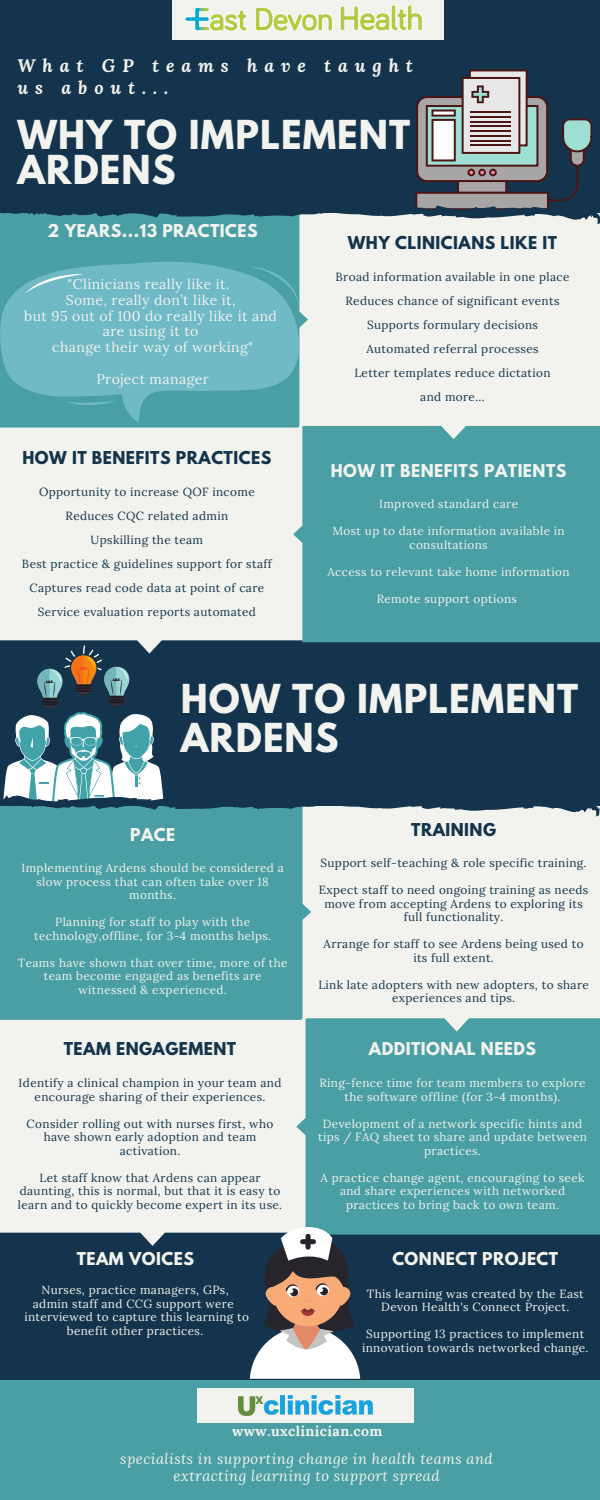
<style>
.page{position:relative;width:600px;height:1500px;background:#499fa4}
.page>*{position:absolute;margin:0;border:0;box-sizing:border-box;transform-origin:0 0}
.t1{font:700 35.4px/35.2px "League Spartan";letter-spacing:.03em;color:#f2f3ee}
.t2{font:italic 700 18px/21.8px "Lora";letter-spacing:.38em;color:#f2f3ee}
.t3{font:700 15.7px "League Spartan";letter-spacing:.03em;color:#f2f3ee}
.t4{font:700 15.7px "League Spartan";letter-spacing:.03em;color:#13344c}
.t5{font:italic 14.7px/16.5px "Lora";letter-spacing:.03em;color:#f2f3ee;text-align:center}
.t6{font:14px/15.8px "Lora";letter-spacing:.03em;color:#f2f3ee;text-align:center}
.t7{font:700 14px "Lora";letter-spacing:.03em;color:#f2f3ee}
.t8{font:11.8px/13.5px "Lora";letter-spacing:.03em;color:#f2f3ee;text-align:center}
.t9{font:11.8px/13.5px "Lora";letter-spacing:.03em;color:#13344c;text-align:center}
</style>
<div class="page">
<div style="left:0;top:1186px;width:600px;height:194px;background:#13344c"></div>
<div style="left:0;top:1020px;width:296px;height:226px;background:#f2f3ee"></div>
<svg style="left:296px;top:1020px;width:304px;height:215px"></svg>
<div style="left:303px;top:817px;width:297px;height:215px;background:#f2f3ee"></div>
<svg style="left:0;top:817px;width:311px;height:203px"></svg>
<div style="left:0;top:428px;width:304px;height:217px;background:#f2f3ee"></div>
<svg style="left:293px;top:428px;width:11px;height:214px;background:#d2e2df"></svg>
<div style="left:299px;top:224px;width:301px;height:215px;background:#f2f3ee"></div>
<svg style="left:0;top:224px;width:308px;height:204px"></svg>
<svg style="left:0;top:262px;width:299px;height:161px;fill:#70b9c6"></svg>
<svg style="left:65px;top:401px;width:52px;height:4px"></svg>
<svg style="left:250px;top:267px;width:49px;height:37px"></svg>
<svg style="left:25px;top:274px;width:58px;height:20px"></svg>
<div style="left:0;top:0;width:600px;height:213px;background:#13344c"></div>
<div style="left:172px;top:0;width:272px;height:40px;background:#f2f3ee"></div>
<img style="left:185px;top:5px;width:237px;height:26px">
<svg style="left:250px;top:1227px;width:110px;height:152px"></svg>
<div style="left:197px;top:1388px;width:216px;height:35px;background:#f2f3ee"></div>
<img style="left:239px;top:1396px;width:133px;height:19px">
<svg style="left:2px;top:69px;width:598px;height:155px"></svg>
<svg style="left:0;top:645px;width:600px;height:172px;background:#2e4f63"></svg>
<h2 class="t2" style="left:17px;top:55px;width:397px">What GP teams have taught us about...</h2>
<h1 class="t1" style="left:17px;top:122px;width:394px">WHY TO IMPLEMENT<br>ARDENS</h1>
<h3 class="t3" style="left:48px;top:223px;width:212px">2 YEARS...13 PRACTICES</h3>
<p class="t6" style="left:24px;top:276px;width:254px">"Clinicians really like it.<br>Some, really don’t like it,<br>but 95 out of 100 do really like it and are using it to<br>change their way of working"</p>
<p class="t6" style="left:96px;top:371px;width:114px">Project manager</p>
<h3 class="t4" style="left:23px;top:450px;width:250px">HOW IT BENEFITS PRACTICES</h3>
<p class="t9" style="left:22px;top:480px;width:251px;line-height:24px">Opportunity to increase QOF income Reduces CQC related admin<br>Upskilling the team<br>Best practice &amp; guidelines support for staff Captures read code data at point of care Service evaluation reports automated</p>
<h3 class="t4" style="left:348px;top:235px;width:211px">WHY CLINICIANS LIKE IT</h3>
<p class="t9" style="left:336px;top:264px;width:235px;line-height:24.2px">Broad information available in one place<br>Reduces chance of significant events<br>Supports formulary decisions<br>Automated referral processes<br>Letter templates reduce dictation<br>and more...</p>
<h3 class="t3" style="left:331px;top:463px;width:237px">HOW IT BENEFITS PATIENTS</h3>
<p class="t8" style="left:379px;top:497px;width:140px">Improved standard care</p>
<p class="t8" style="left:332px;top:524px;width:234px">Most up to date information available in consultations</p>
<p class="t8" style="left:328px;top:565px;width:244px">Access to relevant take home information</p>
<p class="t8" style="left:377px;top:592px;width:142px">Remote support options</p>
<h1 class="t1" style="left:181px;top:684px;width:399px;line-height:39px">HOW TO IMPLEMENT<br>ARDENS</h1>
<h3 class="t3" style="left:130px;top:827px;width:47px">PACE</h3>
<p class="t8" style="left:21px;top:861px;width:264px">Implementing Ardens should be considered a slow process that can often take over 18 months.</p>
<p class="t8" style="left:34px;top:915px;width:239px">Planning for staff to play with the technology,offline, for 3-4 months helps.</p>
<p class="t8" style="left:18px;top:956px;width:271px">Teams have shown that over time, more of the team become engaged as benefits are witnessed &amp; experienced.</p>
<h3 class="t4" style="left:64px;top:1041px;width:174px">TEAM ENGAGEMENT</h3>
<p class="t9" style="left:19px;top:1076px;width:264px">Identify a clinical champion in your team and encourage sharing of their experiences.</p>
<p class="t9" style="left:27px;top:1117px;width:248px">Consider rolling out with nurses first, who have shown early adoption and team activation.</p>
<p class="t9" style="left:18px;top:1171px;width:266px">Let staff know that Ardens can appear daunting, this is normal, but that it is easy to learn and to quickly become expert in its use.</p>
<h3 class="t3" style="left:77px;top:1251px;width:119px">TEAM VOICES</h3>
<p class="t8" style="left:24px;top:1283px;width:226px">Nurses, practice managers, GPs, admin staff and CCG support were interviewed to capture this learning to benefit other practices.</p>
<h3 class="t4" style="left:411px;top:821px;width:86px">TRAINING</h3>
<p class="t9" style="left:321px;top:856px;width:268px">Support self-teaching &amp; role specific training.</p>
<p class="t9" style="left:319px;top:883px;width:271px">Expect staff to need ongoing training as needs move from accepting Ardens to exploring its full functionality.</p>
<p class="t9" style="left:324px;top:937px;width:262px">Arrange for staff to see Ardens being used to its full extent.</p>
<p class="t9" style="left:318px;top:978px;width:272px">Link late adopters with new adopters, to share experiences and tips.</p>
<h3 class="t3" style="left:369px;top:1041px;width:169px">ADDITIONAL NEEDS</h3>
<p class="t8" style="left:319px;top:1076px;width:268px">Ring-fence time for team members to explore the software offline (for 3-4 months).</p>
<p class="t8" style="left:318px;top:1117px;width:270px">Development of a network specific hints and tips / FAQ sheet to share and update between practices.</p>
<p class="t8" style="left:321px;top:1171px;width:265px">A practice change agent, encouraging to seek and share experiences with networked practices to bring back to own team.</p>
<h3 class="t3" style="left:392px;top:1251px;width:167px">CONNECT PROJECT</h3>
<p class="t8" style="left:367px;top:1287px;width:219px">This learning was created by the East<br>Devon Health's Connect Project.</p>
<p class="t8" style="left:362px;top:1327px;width:228px">Supporting 13 practices to implement innovation towards networked change.</p>
<p class="t7" style="left:232px;top:1421px;width:152px">www.uxclinician.com</p>
<p class="t5" style="left:120px;top:1450px;width:374px">specialists in supporting change in health teams and extracting learning to support spread</p>
</div>
